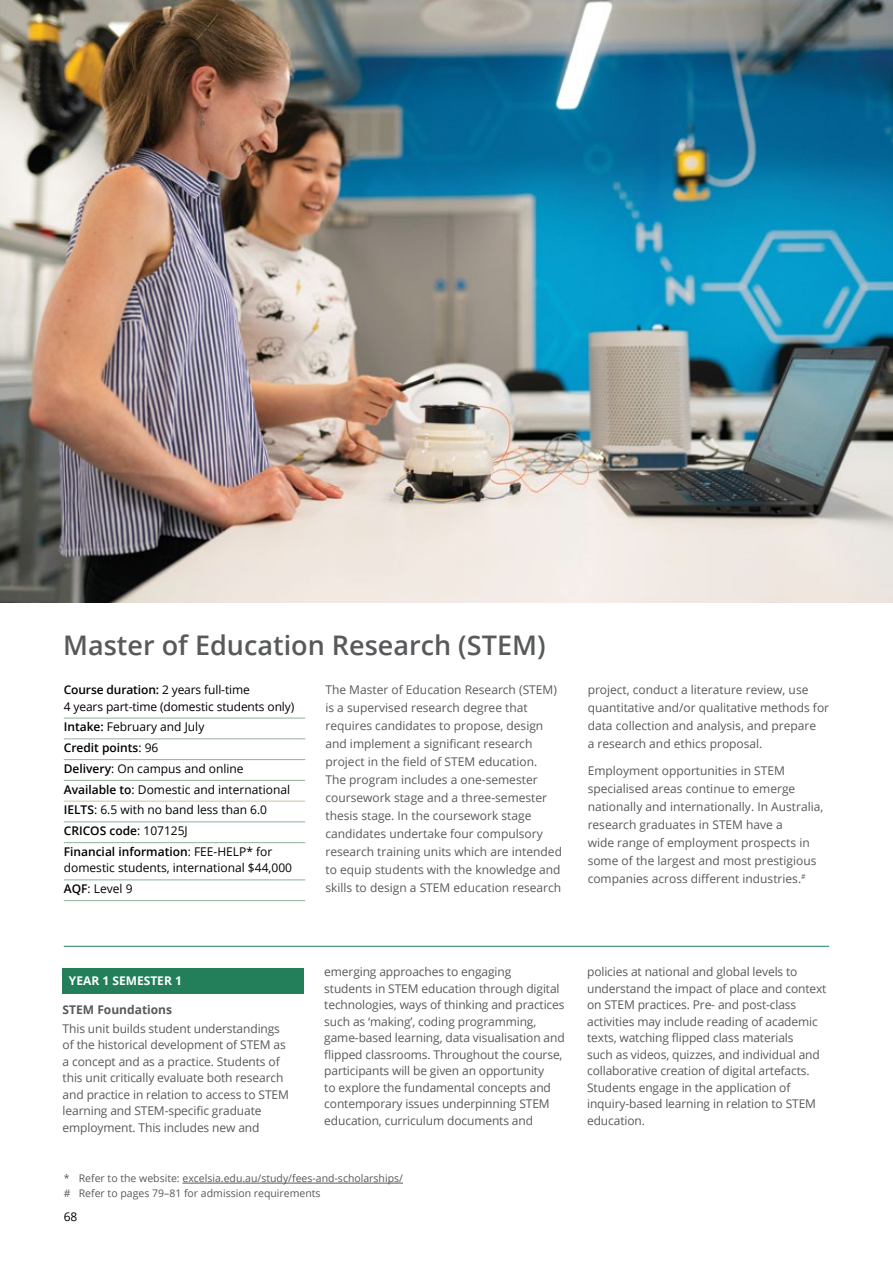
<style>
.page{position:relative;width:893px;height:1263px;background:#fff}
.page>*{position:absolute;margin:0;border:0;box-sizing:border-box;transform-origin:0 0}
.t1{font:600 27px "Open Sans";color:#58595b}
.t2{font:12px/16.5px "Open Sans";letter-spacing:-.01em;color:#58595b}
.t3{font:12px/20.7px "Open Sans";color:#000}
.t4{font:700 12px "Open Sans";color:#58595b}
.t5{font:700 12px "Open Sans";color:#fff}
.t6{font:10.5px/14.7px "Open Sans";color:#58595b}
.s1{font-weight:600}
</style>
<div class="page">
<img style="left:0;top:0;width:893px;height:602px">
<hr style="left:64px;top:718px;width:241px;height:1px;background:#91b09c">
<hr style="left:64px;top:739px;width:241px;height:1px;background:#91b09c">
<hr style="left:64px;top:759px;width:241px;height:1px;background:#91b09c">
<hr style="left:64px;top:780px;width:241px;height:1px;background:#91b09c">
<hr style="left:64px;top:801px;width:241px;height:1px;background:#cfc2a1">
<hr style="left:64px;top:822px;width:241px;height:1px;background:#91b09c">
<hr style="left:64px;top:842px;width:241px;height:1px;background:#91b09c">
<hr style="left:64px;top:880px;width:241px;height:1px;background:#91b09c">
<hr style="left:64px;top:900px;width:241px;height:1px;background:#91b09c">
<div style="left:63px;top:968px;width:241px;height:25px;background:#227f5a"></div>
<hr style="left:64px;top:946px;width:765px;height:1px;background:#227f5a">
<hr style="left:182px;top:1183px;width:221px;height:1px;background:#58595b">
<h1 class="t1" style="left:63px;top:627px;width:484px">Master of Education Research (STEM)</h1>
<p class="t3" style="left:64px;top:681px;width:232px;line-height:16.5px"><span class="s1">Course duration:</span> 2 years full-time<br>4 years part-time (domestic students only)</p>
<p class="t3" style="left:64px;top:716px;width:228px"><span class="s1">Intake:</span> February and July<br><span class="s1">Credit points</span>: 96<br><span class="s1">Delivery</span>: On campus and online<br><span class="s1">Available to</span>: Domestic and international<br><span class="s1">IELTS</span>: 6.5 with no band less than 6.0<br><span class="s1">CRICOS code</span>: 107125J<br><span class="s1">Financial information</span>: FEE-HELP* for</p>
<p class="t3" style="left:64px;top:857px;width:230px">domestic students, international $44,000<br><span class="s1">AQF</span>: Level 9</p>
<p class="t5" style="left:69px;top:972px;width:115px">YEAR 1 SEMESTER 1</p>
<p class="t4" style="left:63px;top:1001px;width:111px">STEM Foundations</p>
<p class="t2" style="left:63px;top:1019px;width:228px">This unit builds student understandings of the historical development of STEM as a concept and as a practice. Students of this unit critically evaluate both research and practice in relation to access to STEM learning and STEM-specific graduate employment. This includes new and</p>
<p class="t2" style="left:325px;top:680px;width:238px;line-height:18px">The Master of Education Research (STEM) is a supervised research degree that requires candidates to propose, design and implement a significant research project in the field of STEM education.<br>The program includes a one-semester coursework stage and a three-semester thesis stage. In the coursework stage candidates undertake four compulsory research training units which are intended to equip students with the knowledge and skills to design a STEM education research</p>
<p class="t2" style="left:588px;top:680px;width:243px;line-height:18px">project, conduct a literature review, use quantitative and/or qualitative methods for data collection and analysis, and prepare<br>a research and ethics proposal.</p>
<p class="t2" style="left:588px;top:761px;width:237px;line-height:18px">Employment opportunities in STEM specialised areas continue to emerge nationally and internationally. In Australia, research graduates in STEM have a<br>wide range of employment prospects in some of the largest and most prestigious companies across different industries.<sup>#</sup></p>
<p class="t2" style="left:324px;top:963px;width:242px">emerging approaches to engaging<br>students in STEM education through digital technologies, ways of thinking and practices such as ‘making’, coding programming, game-based learning, data visualisation and flipped classrooms. Throughout the course, participants will be given an opportunity<br>to explore the fundamental concepts and contemporary issues underpinning STEM education, curriculum documents and</p>
<p class="t2" style="left:587px;top:963px;width:241px">policies at national and global levels to understand the impact of place and context on STEM practices. Pre- and post-class activities may include reading of academic texts, watching flipped class materials<br>such as videos, quizzes, and individual and collaborative creation of digital artefacts.<br>Students engage in the application of inquiry-based learning in relation to STEM education.</p>
<p class="t6" style="left:64px;top:1171px;width:341px">* Refer to the website: excelsia.edu.au/study/fees-and-scholarships/ # Refer to pages 79–81 for admission requirements</p>
<p class="t3" style="left:64px;top:1206px;width:15px">68</p>
</div>
